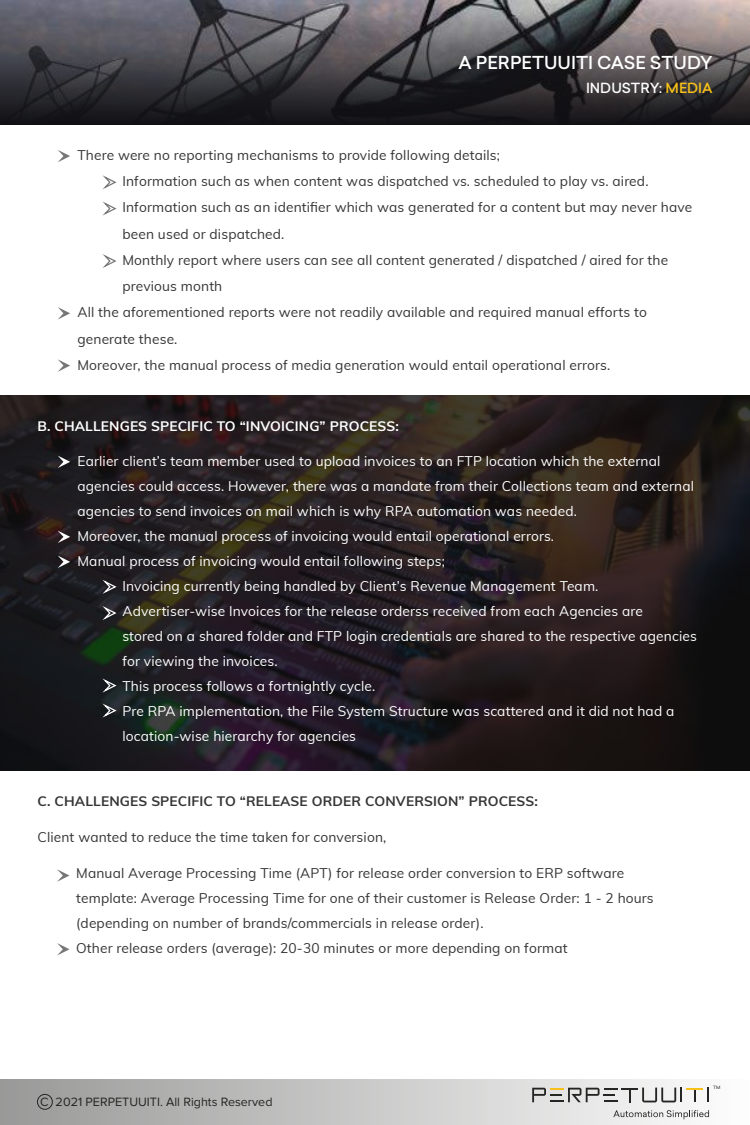
<style>
.page{position:relative;width:750px;height:1125px;background:#fff}
.page>*{position:absolute;margin:0;border:0;box-sizing:border-box;transform-origin:0 0}
.t1{font:500 17.5px "Sailec";color:#fff}
.t2{font:13.75px/25px "Muli";letter-spacing:.01em;color:#353535}
.t3{font:13.75px "Muli";letter-spacing:.01em;color:#fff}
.t4{font:700 13.75px "Muli";letter-spacing:.01em;color:#353535}
.t5{font:700 13.75px "Muli";letter-spacing:.01em;color:#fff}
.t6{font:500 13.75px "Sailec";color:#fff}
.t7{font:12.5px "Proxima Nova";color:#252524}
.t8{font:4.38px "Sailec";color:#252524}
.s1{color:#f9c117}
</style>
<div class="page">
<svg style="left:0;top:395px;width:750px;height:375px;background:#221c1e"></svg>
<svg style="left:0;top:0;width:750px;height:125px;background:#474549"></svg>
<div style="left:0;top:1079px;width:750px;height:46px;background:linear-gradient(to right,#989898,#fefefe)"></div>
<svg style="left:532px;top:1087px;width:177px;height:16px"></svg>
<svg style="left:613px;top:1110px;width:96px;height:9px"></svg>
<div style="left:37px;top:1094px;width:16px;height:16px;border:1px solid #252524;border-radius:50%"></div>
<svg style="left:102px;top:175px;width:15px;height:15px"></svg>
<svg style="left:102px;top:201px;width:15px;height:15px"></svg>
<svg style="left:102px;top:254px;width:15px;height:14px"></svg>
<svg style="left:58px;top:150px;width:12px;height:12px"></svg>
<svg style="left:58px;top:307px;width:12px;height:13px"></svg>
<svg style="left:58px;top:359px;width:12px;height:13px"></svg>
<svg style="left:58px;top:456px;width:12px;height:12px"></svg>
<svg style="left:58px;top:531px;width:12px;height:12px"></svg>
<svg style="left:58px;top:556px;width:12px;height:12px"></svg>
<svg style="left:57px;top:943px;width:13px;height:13px"></svg>
<svg style="left:57px;top:869px;width:13px;height:13px"></svg>
<svg style="left:100px;top:578px;width:18px;height:18px"></svg>
<svg style="left:100px;top:604px;width:18px;height:18px"></svg>
<svg style="left:100px;top:676px;width:18px;height:19px"></svg>
<svg style="left:100px;top:701px;width:18px;height:19px"></svg>
<p class="t1" style="left:459px;top:50px;width:256px">A PERPETUUITI CASE STUDY</p>
<p class="t6" style="left:586px;top:78px;width:128px">INDUSTRY: <span class="s1">MEDIA</span></p>
<p class="t2" style="left:77px;top:142px;width:424px">There were no reporting mechanisms to provide following details;</p>
<p class="t2" style="left:122px;top:168px;width:528px">Information such as when content was dispatched vs. scheduled to play vs. aired.</p>
<p class="t2" style="left:122px;top:194px;width:571px">Information such as an identifier which was generated for a content but may never have</p>
<p class="t2" style="left:122px;top:220px;width:163px">been used or dispatched.</p>
<p class="t2" style="left:122px;top:247px;width:547px">Monthly report where users can see all content generated / dispatched / aired for the</p>
<p class="t2" style="left:122px;top:273px;width:101px">previous month</p>
<p class="t2" style="left:77px;top:299px;width:571px">All the aforementioned reports were not readily available and required manual efforts to</p>
<p class="t2" style="left:77px;top:325px;width:102px">generate these.</p>
<p class="t2" style="left:77px;top:352px;width:534px">Moreover, the manual process of media generation would entail operational errors.</p>
<p class="t5" style="left:37px;top:416px;width:363px">B. CHALLENGES SPECIFIC TO “INVOICING” PROCESS:</p>
<p class="t3" style="left:77px;top:451px;width:584px">Earlier client’s team member used to upload invoices to an FTP location which the external</p>
<p class="t3" style="left:77px;top:476px;width:618px">agencies could access. However, there was a mandate from their Collections team and external</p>
<p class="t3" style="left:77px;top:501px;width:501px">agencies to send invoices on mail which is why RPA automation was needed.</p>
<p class="t3" style="left:77px;top:526px;width:478px">Moreover, the manual process of invoicing would entail operational errors.</p>
<p class="t3" style="left:77px;top:551px;width:369px">Manual process of invoicing would entail following steps;</p>
<p class="t3" style="left:122px;top:576px;width:477px">Invoicing currently being handled by Client’s Revenue Management Team.</p>
<p class="t3" style="left:122px;top:601px;width:522px">Advertiser-wise Invoices for the release orderss received from each Agencies are</p>
<p class="t3" style="left:122px;top:626px;width:576px">stored on a shared folder and FTP login credentials are shared to the respective agencies</p>
<p class="t3" style="left:122px;top:651px;width:157px">for viewing the invoices.</p>
<p class="t3" style="left:122px;top:676px;width:254px">This process follows a fortnightly cycle.</p>
<p class="t3" style="left:122px;top:701px;width:553px">Pre RPA implementation, the File System Structure was scattered and it did not had a</p>
<p class="t3" style="left:122px;top:726px;width:235px">location-wise hierarchy for agencies</p>
<p class="t4" style="left:37px;top:791px;width:502px">C. CHALLENGES SPECIFIC TO “RELEASE ORDER CONVERSION” PROCESS:</p>
<p class="t2" style="left:38px;top:824px;width:350px">Client wanted to reduce the time taken for conversion,</p>
<p class="t2" style="left:76px;top:860px;width:579px">Manual Average Processing Time (APT) for release order conversion to ERP software template: Average Processing Time for one of their customer is Release Order: 1 - 2 hours (depending on number of brands/commercials in release order).<br>Other release orders (average): 20-30 minutes or more depending on format</p>
<p class="t7" style="left:40px;top:1095px;width:234px">C 2021 PERPETUUITI. All Rights Reserved</p>
<p class="t8" style="left:713px;top:1084px;width:9px">TM</p>
</div>
